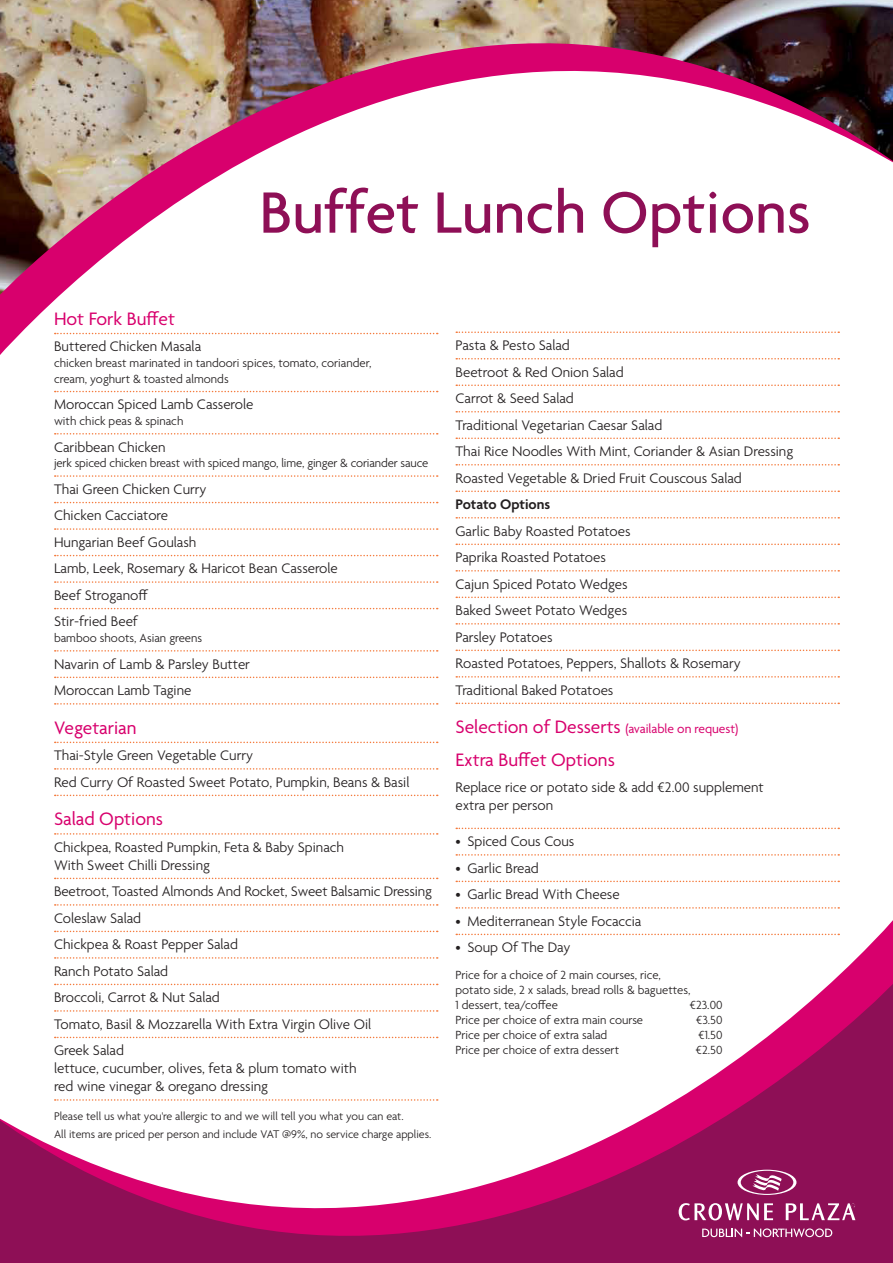
<style>
.page{position:relative;width:893px;height:1263px;background:#fff}
.page>*{position:absolute;margin:0;border:0;box-sizing:border-box;transform-origin:0 0}
.t1{font:500 63px "Agenda";color:#8e0f56}
.t2{font:19.5px "Agenda";color:#d8006d}
.Line_above_Orange{font:300 15px/18px "Agenda";color:#231f20}
.Dish_Name{font:300 15px/18px "Agenda";color:#231f20}
.Line_above_Orange-2{font:600 15px "Agenda";color:#231f20}
.t3{font:13.5px "Agenda";color:#d8006d}
.Dish_Name-2{font:300 12.75px/15px "Agenda";color:#231f20}
.Body_Text{font:300 12.75px "Agenda";color:#231f20}
.Body_Text-2{font:300 12px "Agenda";color:#231f20}
.s1{font-size:19.5px}
</style>
<div class="page">
<svg style="left:54px;top:904px;width:839px;height:67px"></svg>
<svg style="left:0;top:971px;width:893px;height:292px"></svg>
<svg style="left:0;top:308px;width:840px;height:52px"></svg>
<img style="left:0;top:0;width:893px;height:308px">
<svg style="left:737px;top:1170px;width:59px;height:25px"></svg>
<svg style="left:702px;top:1228px;width:130px;height:9px"></svg>
<svg style="left:679px;top:1203px;width:94px;height:17px"></svg>
<svg style="left:786px;top:1203px;width:70px;height:17px"></svg>
<svg style="left:55px;top:333px;width:383px;height:1px"></svg>
<svg style="left:55px;top:391px;width:383px;height:1px"></svg>
<svg style="left:55px;top:433px;width:383px;height:1px"></svg>
<svg style="left:55px;top:475px;width:383px;height:2px"></svg>
<svg style="left:55px;top:502px;width:383px;height:1px"></svg>
<svg style="left:55px;top:528px;width:383px;height:2px"></svg>
<svg style="left:55px;top:555px;width:383px;height:1px"></svg>
<svg style="left:55px;top:581px;width:383px;height:2px"></svg>
<svg style="left:55px;top:608px;width:383px;height:1px"></svg>
<svg style="left:55px;top:650px;width:383px;height:2px"></svg>
<svg style="left:55px;top:677px;width:383px;height:1px"></svg>
<svg style="left:55px;top:703px;width:383px;height:2px"></svg>
<svg style="left:55px;top:742px;width:383px;height:1px"></svg>
<svg style="left:55px;top:768px;width:383px;height:2px"></svg>
<svg style="left:55px;top:795px;width:383px;height:1px"></svg>
<svg style="left:55px;top:833px;width:383px;height:2px"></svg>
<svg style="left:55px;top:878px;width:383px;height:1px"></svg>
<svg style="left:55px;top:904px;width:383px;height:2px"></svg>
<svg style="left:55px;top:931px;width:383px;height:1px"></svg>
<svg style="left:55px;top:957px;width:383px;height:2px"></svg>
<svg style="left:55px;top:984px;width:383px;height:1px"></svg>
<svg style="left:55px;top:1010px;width:383px;height:2px"></svg>
<svg style="left:55px;top:1037px;width:383px;height:1px"></svg>
<svg style="left:55px;top:1099px;width:383px;height:2px"></svg>
<svg style="left:456px;top:331px;width:383px;height:2px"></svg>
<svg style="left:456px;top:358px;width:383px;height:1px"></svg>
<svg style="left:456px;top:384px;width:383px;height:2px"></svg>
<svg style="left:456px;top:411px;width:383px;height:1px"></svg>
<svg style="left:456px;top:437px;width:383px;height:2px"></svg>
<svg style="left:456px;top:464px;width:383px;height:1px"></svg>
<svg style="left:456px;top:490px;width:383px;height:2px"></svg>
<svg style="left:456px;top:517px;width:383px;height:1px"></svg>
<svg style="left:456px;top:543px;width:383px;height:2px"></svg>
<svg style="left:456px;top:570px;width:383px;height:2px"></svg>
<svg style="left:456px;top:597px;width:383px;height:1px"></svg>
<svg style="left:456px;top:623px;width:383px;height:2px"></svg>
<svg style="left:456px;top:650px;width:383px;height:1px"></svg>
<svg style="left:456px;top:676px;width:383px;height:2px"></svg>
<svg style="left:456px;top:703px;width:383px;height:1px"></svg>
<svg style="left:456px;top:828px;width:383px;height:1px"></svg>
<svg style="left:456px;top:854px;width:383px;height:2px"></svg>
<svg style="left:456px;top:881px;width:383px;height:1px"></svg>
<svg style="left:456px;top:907px;width:383px;height:2px"></svg>
<svg style="left:456px;top:934px;width:383px;height:1px"></svg>
<p class="t1" style="left:259px;top:174px;width:553px">Buffet Lunch Options</p>
<p class="t2" style="left:54px;top:308px;width:122px">Hot Fork Buffet</p>
<p class="Line_above_Orange" style="left:54px;top:338px;width:149px">Buttered Chicken Masala</p>
<p class="Body_Text" style="left:54px;top:356px;width:319px">chicken breast marinated in tandoori spices, tomato, coriander,</p>
<p class="Body_Text" style="left:54px;top:372px;width:176px">cream, yoghurt &amp; toasted almonds</p>
<p class="Line_above_Orange" style="left:54px;top:396px;width:201px">Moroccan Spiced Lamb Casserole</p>
<p class="Body_Text" style="left:54px;top:414px;width:131px">with chick peas &amp; spinach</p>
<p class="Line_above_Orange" style="left:54px;top:439px;width:113px">Caribbean Chicken</p>
<p class="Body_Text" style="left:54px;top:456px;width:376px">jerk spiced chicken breast with spiced mango, lime, ginger &amp; coriander sauce</p>
<p class="Line_above_Orange" style="left:54px;top:481px;width:154px">Thai Green Chicken Curry</p>
<p class="Line_above_Orange" style="left:54px;top:507px;width:116px">Chicken Cacciatore</p>
<p class="Line_above_Orange" style="left:54px;top:534px;width:144px">Hungarian Beef Goulash</p>
<p class="Line_above_Orange" style="left:54px;top:560px;width:285px">Lamb, Leek, Rosemary &amp; Haricot Bean Casserole</p>
<p class="Line_above_Orange" style="left:54px;top:587px;width:96px">Beef Stroganoff</p>
<p class="Line_above_Orange" style="left:54px;top:613px;width:85px">Stir-fried Beef</p>
<p class="Body_Text" style="left:54px;top:631px;width:150px">bamboo shoots, Asian greens</p>
<p class="Line_above_Orange" style="left:54px;top:656px;width:198px">Navarin of Lamb &amp; Parsley Butter</p>
<p class="Line_above_Orange" style="left:54px;top:682px;width:139px">Moroccan Lamb Tagine</p>
<p class="t2" style="left:54px;top:717px;width:84px">Vegetarian</p>
<p class="Line_above_Orange" style="left:54px;top:747px;width:201px">Thai-Style Green Vegetable Curry</p>
<p class="Line_above_Orange" style="left:54px;top:774px;width:357px">Red Curry Of Roasted Sweet Potato, Pumpkin, Beans &amp; Basil</p>
<p class="t2" style="left:54px;top:808px;width:111px">Salad Options</p>
<p class="Line_above_Orange" style="left:54px;top:839px;width:292px">Chickpea, Roasted Pumpkin, Feta &amp; Baby Spinach<br>With Sweet Chilli Dressing</p>
<p class="Line_above_Orange" style="left:54px;top:883px;width:379px">Beetroot, Toasted Almonds And Rocket, Sweet Balsamic Dressing</p>
<p class="Line_above_Orange" style="left:54px;top:910px;width:89px">Coleslaw Salad</p>
<p class="Line_above_Orange" style="left:54px;top:936px;width:186px">Chickpea &amp; Roast Pepper Salad</p>
<p class="Line_above_Orange" style="left:54px;top:963px;width:116px">Ranch Potato Salad</p>
<p class="Line_above_Orange" style="left:54px;top:989px;width:167px">Broccoli, Carrot &amp; Nut Salad</p>
<p class="Line_above_Orange" style="left:54px;top:1016px;width:319px">Tomato, Basil &amp; Mozzarella With Extra Virgin Olive Oil</p>
<p class="Line_above_Orange" style="left:54px;top:1042px;width:304px">Greek Salad<br>lettuce, cucumber, olives, feta &amp; plum tomato with red wine vinegar &amp; oregano dressing</p>
<p class="Body_Text-2" style="left:54px;top:1110px;width:351px">Please tell us what you're allergic to and we will tell you what you can eat.</p>
<p class="Body_Text-2" style="left:54px;top:1128px;width:379px">All items are priced per person and include VAT @9%, no service charge applies.</p>
<p class="Line_above_Orange" style="left:455px;top:337px;width:116px">Pasta &amp; Pesto Salad</p>
<p class="Line_above_Orange" style="left:455px;top:364px;width:170px">Beetroot &amp; Red Onion Salad</p>
<p class="Line_above_Orange" style="left:455px;top:390px;width:120px">Carrot &amp; Seed Salad</p>
<p class="Line_above_Orange" style="left:455px;top:417px;width:208px">Traditional Vegetarian Caesar Salad</p>
<p class="Line_above_Orange" style="left:455px;top:443px;width:339px">Thai Rice Noodles With Mint, Coriander &amp; Asian Dressing</p>
<p class="Line_above_Orange" style="left:455px;top:470px;width:288px">Roasted Vegetable &amp; Dried Fruit Couscous Salad</p>
<p class="Line_above_Orange-2" style="left:455px;top:496px;width:96px">Potato Options</p>
<p class="Line_above_Orange" style="left:455px;top:523px;width:177px">Garlic Baby Roasted Potatoes</p>
<p class="Line_above_Orange" style="left:455px;top:549px;width:152px">Paprika Roasted Potatoes</p>
<p class="Line_above_Orange" style="left:455px;top:576px;width:174px">Cajun Spiced Potato Wedges</p>
<p class="Line_above_Orange" style="left:455px;top:602px;width:173px">Baked Sweet Potato Wedges</p>
<p class="Line_above_Orange" style="left:455px;top:629px;width:99px">Parsley Potatoes</p>
<p class="Line_above_Orange" style="left:455px;top:655px;width:287px">Roasted Potatoes, Peppers, Shallots &amp; Rosemary</p>
<p class="Line_above_Orange" style="left:455px;top:682px;width:159px">Traditional Baked Potatoes</p>
<p class="t3" style="left:455px;top:721px;width:284px"><span class="s1">Selection of Desserts</span> (available on request)</p>
<p class="t2" style="left:455px;top:749px;width:161px">Extra Buffet Options</p>
<p class="Dish_Name" style="left:455px;top:779px;width:310px">Replace rice or potato side &amp; add €2.00 supplement extra per person</p>
<p class="Line_above_Orange" style="left:455px;top:833px;width:120px">• Spiced Cous Cous</p>
<p class="Line_above_Orange" style="left:455px;top:860px;width:85px">• Garlic Bread</p>
<p class="Line_above_Orange" style="left:455px;top:886px;width:166px">• Garlic Bread With Cheese</p>
<p class="Line_above_Orange" style="left:455px;top:913px;width:187px">• Mediterranean Style Focaccia</p>
<p class="Line_above_Orange" style="left:455px;top:939px;width:116px">• Soup Of The Day</p>
<p class="Dish_Name-2" style="left:455px;top:968px;width:236px">Price for a choice of 2 main courses, rice, potato side, 2 x salads, bread rolls &amp; baguettes,<br>1 dessert, tea/coffee</p>
<p class="Dish_Name-2" style="left:690px;top:998px;width:34px">€23.00</p>
<p class="Dish_Name-2" style="left:455px;top:1013px;width:189px">Price per choice of extra main course</p>
<p class="Dish_Name-2" style="left:696px;top:1013px;width:28px">€3.50</p>
<p class="Dish_Name-2" style="left:455px;top:1028px;width:153px">Price per choice of extra salad</p>
<p class="Dish_Name-2" style="left:698px;top:1028px;width:26px">€1.50</p>
<p class="Dish_Name-2" style="left:455px;top:1043px;width:165px">Price per choice of extra dessert</p>
<p class="Dish_Name-2" style="left:696px;top:1043px;width:28px">€2.50</p>
</div>
